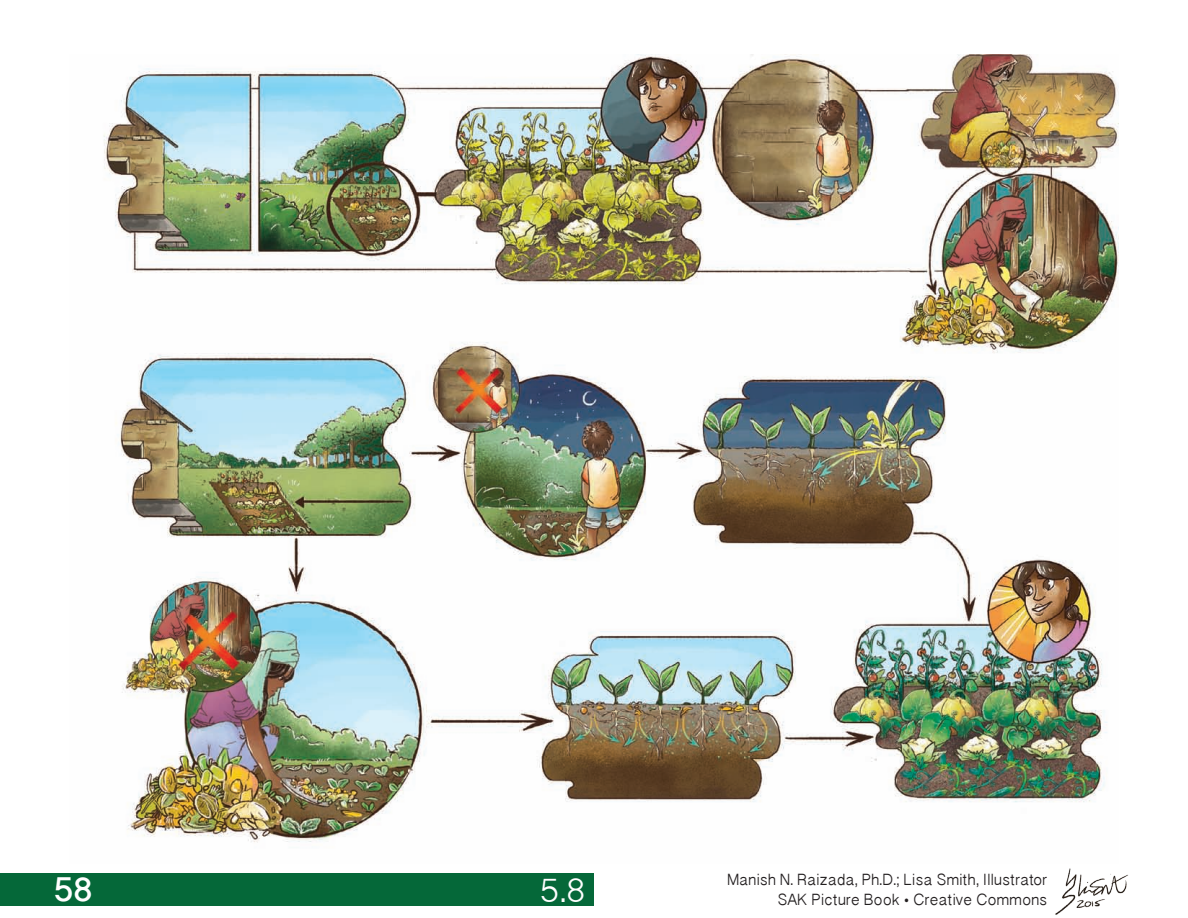
<style>
.page{position:relative;width:1188px;height:918px;background:#fff}
.page>*{position:absolute;margin:0;border:0;box-sizing:border-box;transform-origin:0 0}
.t1{font:39px "Oriya Sangam MN";color:#fff}
.t2{font:700 39px "Oriya Sangam MN";color:#fff}
.t3{font:18px "Oriya Sangam MN";color:#231f20}
</style>
<div class="page">
<img style="left:1055px;top:868px;width:73px;height:47px">
<div style="left:0;top:874px;width:594px;height:32px;background:#056839"></div>
<img style="left:103px;top:54px;width:1015px;height:789px">
<h1 class="t2" style="left:54px;top:865px;width:41px">58</h1>
<p class="t1" style="left:540px;top:866px;width:48px">5.8</p>
<p class="t3" style="left:727px;top:868px;width:322px">Manish N. Raizada, Ph.D.; Lisa Smith, Illustrator</p>
<p class="t3" style="left:777px;top:888px;width:271px">SAK Picture Book • Creative Commons</p>
</div>
